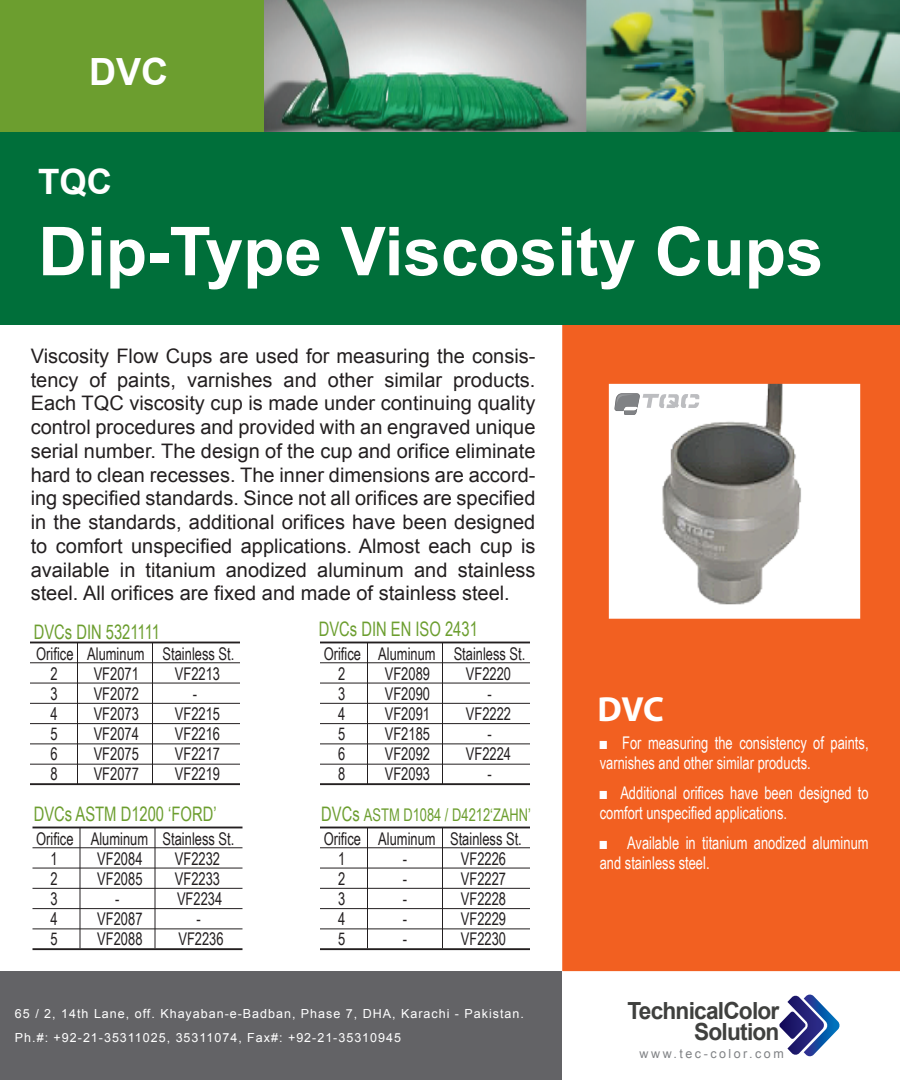
<style>
.page{position:relative;width:900px;height:1080px;background:#fff}
.page>*{position:absolute;margin:0;border:0;box-sizing:border-box;transform-origin:0 0}
.t1{font:700 67.5px "Arial";color:#fff}
.t2{font:700 37.5px "Arial";color:#fff}
.t3{font:700 35px "Arial";color:#fff}
.t4{font:700 35px "Myriad";color:#fff}
.t5{font:700 23.5px/21.2px "Arial";letter-spacing:-.035em;color:#3f403e;text-align:right;scale:.96 1}
.t6{font:20px/23.8px "Arial";color:#231f20;text-align:justify}
.t7{font:20px "Arial Narrow";color:#6c9e2f;scale:.9 1}
.t8{font:17.5px/20px "Arial Narrow";color:#231f20;scale:.9 1}
.t9{font:17.5px/20px "Arial Narrow";color:#fff;scale:.9 1}
.t10{font:17.5px "Arial Narrow";color:#6c9e2f;scale:.9 1}
.t11{font:12.5px/24px "Arial";letter-spacing:.08em;color:#fff}
.t12{font:12.5px "Arial";letter-spacing:.2em;color:#808285}
.s1{font-size:20px}
</style>
<div class="page">
<div style="left:0;top:0;width:317px;height:147px;background:#6c9e2f"></div>
<img style="left:264px;top:0;width:636px;height:133px">
<svg style="left:562px;top:325px;width:338px;height:646px;fill:#f26021"></svg>
<div style="left:0;top:133px;width:900px;height:192px;background:#006f3a"></div>
<div style="left:0;top:971px;width:562px;height:109px;background:#636366"></div>
<svg style="left:779px;top:994px;width:61px;height:63px"></svg>
<svg style="left:614px;top:393px;width:85px;height:22px"></svg>
<hr style="left:32px;top:827px;width:210px;height:1px;background:#231f20">
<hr style="left:32px;top:847px;width:210px;height:1px;background:#231f20">
<hr style="left:32px;top:868px;width:210px;height:1px;background:#231f20">
<hr style="left:32px;top:888px;width:210px;height:1px;background:#231f20">
<hr style="left:32px;top:908px;width:210px;height:1px;background:#231f20">
<hr style="left:32px;top:928px;width:210px;height:1px;background:#231f20">
<hr style="left:32px;top:948px;width:210px;height:2px;background:#231f20">
<hr style="left:80px;top:828px;width:1px;height:120px;background:#231f20">
<hr style="left:155px;top:828px;width:1px;height:120px;background:#231f20">
<hr style="left:320px;top:642px;width:210px;height:1px;background:#231f20">
<hr style="left:320px;top:662px;width:210px;height:1px;background:#231f20">
<hr style="left:320px;top:683px;width:210px;height:1px;background:#231f20">
<hr style="left:320px;top:703px;width:210px;height:1px;background:#231f20">
<hr style="left:320px;top:723px;width:210px;height:1px;background:#231f20">
<hr style="left:320px;top:743px;width:210px;height:1px;background:#231f20">
<hr style="left:320px;top:764px;width:210px;height:1px;background:#231f20">
<hr style="left:320px;top:783px;width:210px;height:2px;background:#231f20">
<hr style="left:367px;top:642px;width:1px;height:142px;background:#231f20">
<hr style="left:442px;top:642px;width:1px;height:142px;background:#231f20">
<hr style="left:30px;top:642px;width:210px;height:1px;background:#231f20">
<hr style="left:30px;top:662px;width:210px;height:1px;background:#231f20">
<hr style="left:30px;top:683px;width:210px;height:1px;background:#231f20">
<hr style="left:30px;top:703px;width:210px;height:1px;background:#231f20">
<hr style="left:30px;top:723px;width:210px;height:1px;background:#231f20">
<hr style="left:30px;top:743px;width:210px;height:1px;background:#231f20">
<hr style="left:30px;top:764px;width:210px;height:1px;background:#231f20">
<hr style="left:30px;top:783px;width:210px;height:2px;background:#231f20">
<hr style="left:77px;top:642px;width:1px;height:142px;background:#231f20">
<hr style="left:152px;top:642px;width:1px;height:142px;background:#231f20">
<hr style="left:320px;top:827px;width:210px;height:1px;background:#231f20">
<hr style="left:320px;top:847px;width:210px;height:1px;background:#231f20">
<hr style="left:320px;top:868px;width:210px;height:1px;background:#231f20">
<hr style="left:320px;top:888px;width:210px;height:1px;background:#231f20">
<hr style="left:320px;top:908px;width:210px;height:1px;background:#231f20">
<hr style="left:320px;top:928px;width:210px;height:1px;background:#231f20">
<hr style="left:320px;top:948px;width:210px;height:2px;background:#231f20">
<hr style="left:367px;top:828px;width:1px;height:120px;background:#231f20">
<hr style="left:442px;top:828px;width:1px;height:120px;background:#231f20">
<h2 class="t2" style="left:89px;top:47px;width:81px">DVC</h2>
<h3 class="t3" style="left:38px;top:159px;width:75px">TQC</h3>
<h1 class="t1" style="left:38px;top:207px;width:787px">Dip-Type Viscosity Cups</h1>
<p class="t6" style="left:31px;top:344px;width:506px">Viscosity Flow Cups are used for measuring the consis&shy;tency of paints, varnishes and other similar products.<br>Each TQC viscosity cup is made under continuing quality control procedures and provided with an engraved unique serial number. The design of the cup and orifice eliminate hard to clean recesses. The inner dimensions are accord&shy;ing specified standards. Since not all orifices are specified in the standards, additional orifices have been designed to comfort unspecified applications. Almost each cup is available in titanium anodized aluminum and stainless steel. All orifices are fixed and made of stainless steel.</p>
<p class="t7" style="left:34px;top:617px;width:142px">DVCs DIN 5321111</p>
<p class="t7" style="left:319px;top:615px;width:178px">DVCs DIN EN ISO 2431</p>
<p class="t8" style="left:51px;top:643px;width:206px;text-indent:-14px">Orifice Aluminum Stainless St.<br>2</p>
<p class="t8" style="left:94px;top:663px;width:52px">VF2071</p>
<p class="t8" style="left:175px;top:663px;width:52px">VF2213</p>
<p class="t8" style="left:338px;top:643px;width:210px;text-indent:-14px">Orifice Aluminum Stainless St.<br>2</p>
<p class="t8" style="left:385px;top:663px;width:52px">VF2089</p>
<p class="t8" style="left:466px;top:663px;width:52px">VF2220</p>
<p class="t8" style="left:51px;top:683px;width:9px">3</p>
<p class="t8" style="left:94px;top:683px;width:52px">VF2072</p>
<p class="t8" style="left:193px;top:683px;width:6px">-</p>
<p class="t8" style="left:51px;top:703px;width:9px">4</p>
<p class="t8" style="left:94px;top:703px;width:52px">VF2073</p>
<p class="t8" style="left:175px;top:703px;width:52px">VF2215</p>
<p class="t8" style="left:51px;top:723px;width:9px">5</p>
<p class="t8" style="left:94px;top:723px;width:52px">VF2074</p>
<p class="t8" style="left:175px;top:723px;width:52px">VF2216</p>
<p class="t8" style="left:51px;top:743px;width:9px">6</p>
<p class="t8" style="left:94px;top:743px;width:52px">VF2075</p>
<p class="t8" style="left:175px;top:743px;width:52px">VF2217</p>
<p class="t8" style="left:51px;top:763px;width:9px">8</p>
<p class="t8" style="left:94px;top:763px;width:52px">VF2077</p>
<p class="t8" style="left:175px;top:763px;width:52px">VF2219</p>
<p class="t7" style="left:34px;top:800px;width:205px">DVCs ASTM D1200 ‘FORD’</p>
<p class="t8" style="left:51px;top:828px;width:206px;text-indent:-14px">Orifice Aluminum Stainless St.<br>1</p>
<p class="t8" style="left:97px;top:848px;width:52px">VF2084</p>
<p class="t8" style="left:175px;top:848px;width:52px">VF2232</p>
<p class="t8" style="left:338px;top:683px;width:9px">3</p>
<p class="t8" style="left:385px;top:683px;width:52px">VF2090</p>
<p class="t8" style="left:487px;top:683px;width:6px">-</p>
<p class="t8" style="left:338px;top:703px;width:9px">4</p>
<p class="t8" style="left:385px;top:703px;width:52px">VF2091</p>
<p class="t8" style="left:466px;top:703px;width:52px">VF2222</p>
<p class="t8" style="left:338px;top:723px;width:9px">5</p>
<p class="t8" style="left:385px;top:723px;width:52px">VF2185</p>
<p class="t8" style="left:487px;top:723px;width:6px">-</p>
<p class="t8" style="left:338px;top:743px;width:9px">6</p>
<p class="t8" style="left:385px;top:743px;width:52px">VF2092</p>
<p class="t8" style="left:466px;top:743px;width:52px">VF2224</p>
<p class="t8" style="left:338px;top:763px;width:9px">8</p>
<p class="t8" style="left:385px;top:763px;width:52px">VF2093</p>
<p class="t8" style="left:487px;top:763px;width:6px">-</p>
<p class="t10" style="left:321px;top:802px;width:235px"><span class="s1">DVCs</span> ASTM D1084 / D4212‘ZAHN’</p>
<p class="t8" style="left:338px;top:828px;width:206px;text-indent:-14px">Orifice Aluminum Stainless St.<br>1</p>
<p class="t8" style="left:403px;top:848px;width:6px">-</p>
<p class="t8" style="left:461px;top:848px;width:52px">VF2226</p>
<h3 class="t4" style="left:598px;top:692px;width:68px">DVC</h3>
<p class="t9" style="left:600px;top:733px;width:300px">■ For measuring the consistency of paints, varnishes and other similar products.</p>
<p class="t9" style="left:600px;top:783px;width:300px">■ Additional orifices have been designed to comfort unspecified applications.</p>
<p class="t9" style="left:600px;top:833px;width:300px">■ Available in titanium anodized aluminum and stainless steel.</p>
<p class="t8" style="left:51px;top:868px;width:9px">2</p>
<p class="t8" style="left:97px;top:868px;width:52px">VF2085</p>
<p class="t8" style="left:175px;top:868px;width:52px">VF2233</p>
<p class="t8" style="left:51px;top:888px;width:9px">3</p>
<p class="t8" style="left:115px;top:888px;width:6px">-</p>
<p class="t8" style="left:177px;top:888px;width:52px">VF2234</p>
<p class="t8" style="left:51px;top:908px;width:9px">4</p>
<p class="t8" style="left:97px;top:908px;width:52px">VF2087</p>
<p class="t8" style="left:196px;top:908px;width:6px">-</p>
<p class="t8" style="left:51px;top:928px;width:9px">5</p>
<p class="t8" style="left:97px;top:928px;width:52px">VF2088</p>
<p class="t8" style="left:178px;top:928px;width:52px">VF2236</p>
<p class="t8" style="left:338px;top:868px;width:9px">2</p>
<p class="t8" style="left:403px;top:868px;width:6px">-</p>
<p class="t8" style="left:461px;top:868px;width:52px">VF2227</p>
<p class="t8" style="left:338px;top:888px;width:9px">3</p>
<p class="t8" style="left:403px;top:888px;width:6px">-</p>
<p class="t8" style="left:461px;top:888px;width:52px">VF2228</p>
<p class="t8" style="left:338px;top:908px;width:9px">4</p>
<p class="t8" style="left:403px;top:908px;width:6px">-</p>
<p class="t8" style="left:461px;top:908px;width:52px">VF2229</p>
<p class="t8" style="left:338px;top:928px;width:9px">5</p>
<p class="t8" style="left:403px;top:928px;width:6px">-</p>
<p class="t8" style="left:461px;top:928px;width:52px">VF2230</p>
<p class="t11" style="left:15px;top:1002px;width:511px">65 / 2, 14th Lane, off. Khayaban-e-Badban, Phase 7, DHA, Karachi - Pakistan.<br>Ph.#: +92-21-35311025, 35311074, Fax#: +92-21-35310945</p>
<p class="t5" style="left:627px;top:1001px;width:160px">TechnicalColor<br>Solution</p>
<p class="t12" style="left:640px;top:1046px;width:146px">www.tec-color.com</p>
</div>
